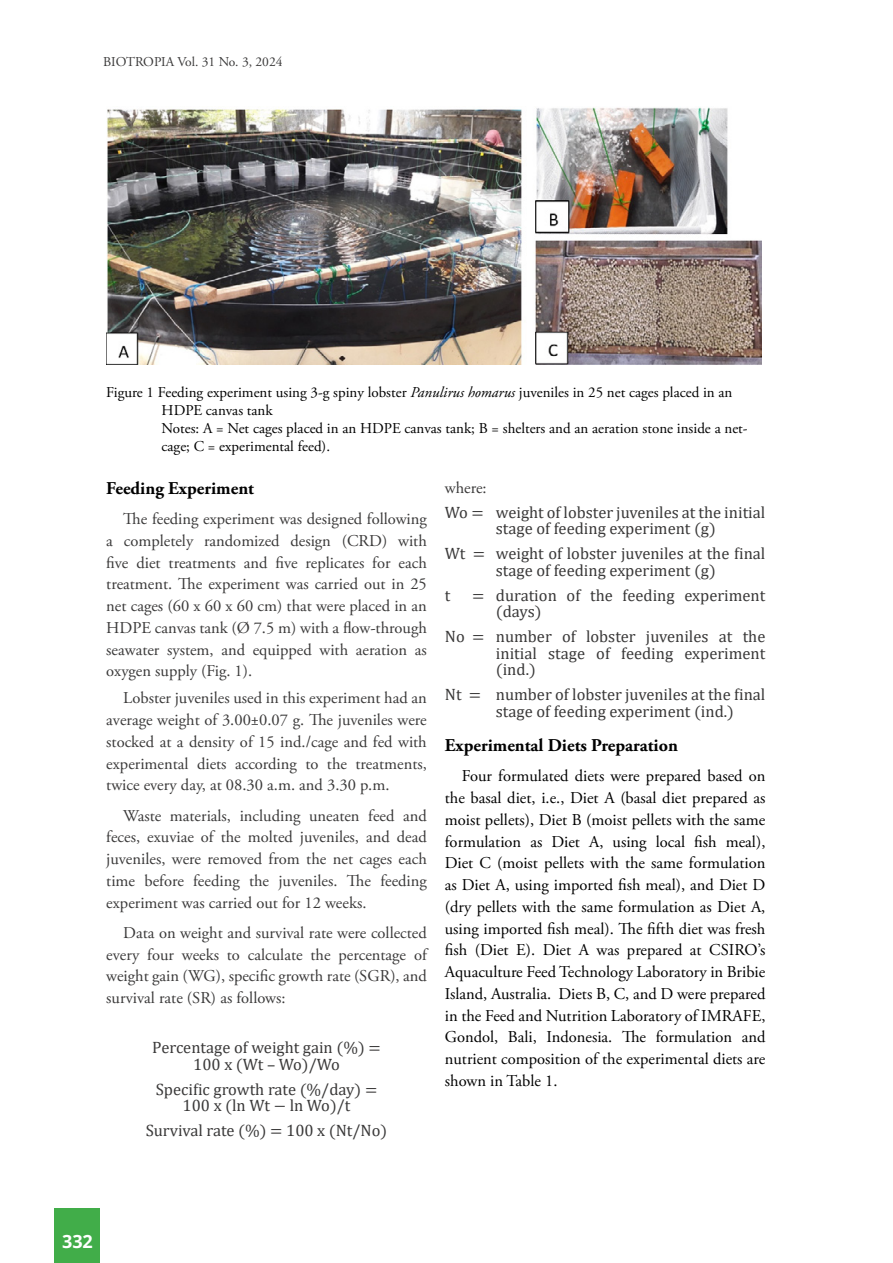
<style>
.page{position:relative;width:893px;height:1263px;background:#fff}
.page>*{position:absolute;margin:0;border:0;box-sizing:border-box;transform-origin:0 0}
.t1{font:700 18px "Adobe Garamond Pro";color:#000}
.t2{font:700 18px "Open Sans";color:#fff}
.t3{font:16.5px/21.8px "Adobe Garamond Pro";color:#3a3939;text-align:justify}
.t4{font:16.5px/21.8px "Adobe Garamond Pro";color:#000;text-align:justify}
.t5{font:16.5px/16.5px "Cambria Math";color:#3a3939;text-align:center}
.t6{font:15px/18px "Adobe Garamond Pro";color:#000}
.t7{font:13.5px "Adobe Garamond Pro";color:#3a3939}
.s1{font-style:italic}
</style>
<div class="page">
<div style="left:55px;top:1209px;width:45px;height:54px;background:#41ad49"></div>
<img style="left:106px;top:107px;width:655px;height:257px">
<p class="t7" style="left:103px;top:53px;width:181px">BIOTROPIA Vol. 31 No. 3, 2024</p>
<p class="t6" style="left:162px;top:384px;width:588px;text-indent:-55px">Figure 1 Feeding experiment using 3-g spiny lobster <span class="s1">Panulirus homarus</span> juveniles in 25 net cages placed in an HDPE canvas tank<br>Notes: A = Net cages placed in an HDPE canvas tank; B = shelters and an aeration stone inside a net&shy;cage; C = experimental feed).</p>
<p class="t1" style="left:106px;top:478px;width:149px">Feeding Experiment</p>
<p class="t3" style="left:106px;top:509px;width:322px;text-indent:17px">The feeding experiment was designed following a completely randomized design (CRD) with five diet treatments and five replicates for each treatment. The experiment was carried out in 25 net cages (60 x 60 x 60 cm) that were placed in an HDPE canvas tank (Ø 7.5 m) with a flow-through seawater system, and equipped with aeration as oxygen supply (Fig. 1).</p>
<p class="t3" style="left:106px;top:688px;width:322px;text-indent:17px">Lobster juveniles used in this experiment had an average weight of 3.00±0.07 g. The juveniles were stocked at a density of 15 ind./cage and fed with experimental diets according to the treatments, twice every day, at 08.30 a.m. and 3.30 p.m.</p>
<p class="t3" style="left:106px;top:805px;width:322px;text-indent:17px">Waste materials, including uneaten feed and feces, exuviae of the molted juveniles, and dead juveniles, were removed from the net cages each time before feeding the juveniles. The feeding experiment was carried out for 12 weeks.</p>
<p class="t3" style="left:106px;top:922px;width:322px;text-indent:17px">Data on weight and survival rate were collected every four weeks to calculate the percentage of weight gain (WG), specific growth rate (SGR), and survival rate (SR) as follows:</p>
<p class="t5" style="left:152px;top:1039px;width:230px">Percentage of weight gain (%) =<br>100 x (Wt – Wo)/Wo</p>
<p class="t5" style="left:156px;top:1080px;width:223px">Specific growth rate (%/day) =<br>100 x (ln Wt − ln Wo)/t</p>
<p class="t5" style="left:146px;top:1122px;width:243px">Survival rate (%) = 100 x (Nt/No)</p>
<p class="t3" style="left:445px;top:477px;width:43px">where:</p>
<p class="t5" style="left:445px;top:504px;width:322px">Wo = weight of lobster juveniles at the initial stage of feeding experiment (g)</p>
<p class="t5" style="left:445px;top:545px;width:322px">Wt = weight of lobster juveniles at the final stage of feeding experiment (g)</p>
<p class="t5" style="left:445px;top:587px;width:7px">t</p>
<p class="t5" style="left:496px;top:587px;width:271px;text-align:left;text-indent:-24px">= duration of the feeding experiment (days)</p>
<p class="t5" style="left:496px;top:628px;width:271px;text-align:justify;text-indent:-51px">No = number of lobster juveniles at the initial stage of feeding experiment (ind.)</p>
<p class="t5" style="left:496px;top:686px;width:271px;text-align:left;text-indent:-51px">Nt = number of lobster juveniles at the final stage of feeding experiment (ind.)</p>
<p class="t1" style="left:445px;top:735px;width:235px">Experimental Diets Preparation</p>
<p class="t4" style="left:445px;top:766px;width:322px;text-indent:17px">Four formulated diets were prepared based on the basal diet, i.e., Diet A (basal diet prepared as moist pellets), Diet B (moist pellets with the same formulation as Diet A, using local fish meal), Diet C (moist pellets with the same formulation as Diet A, using imported fish meal), and Diet D (dry pellets with the same formulation as Diet A, using imported fish meal). The fifth diet was fresh fish (Diet E). Diet A was prepared at CSIRO’s Aquaculture Feed Technology Laboratory in Bribie Island, Australia. Diets B, C, and D were prepared in the Feed and Nutrition Laboratory of IMRAFE, Gondol, Bali, Indonesia. The formulation and nutrient composition of the experimental diets are shown in Table 1.</p>
<p class="t2" style="left:62px;top:1229px;width:32px">332</p>
</div>
